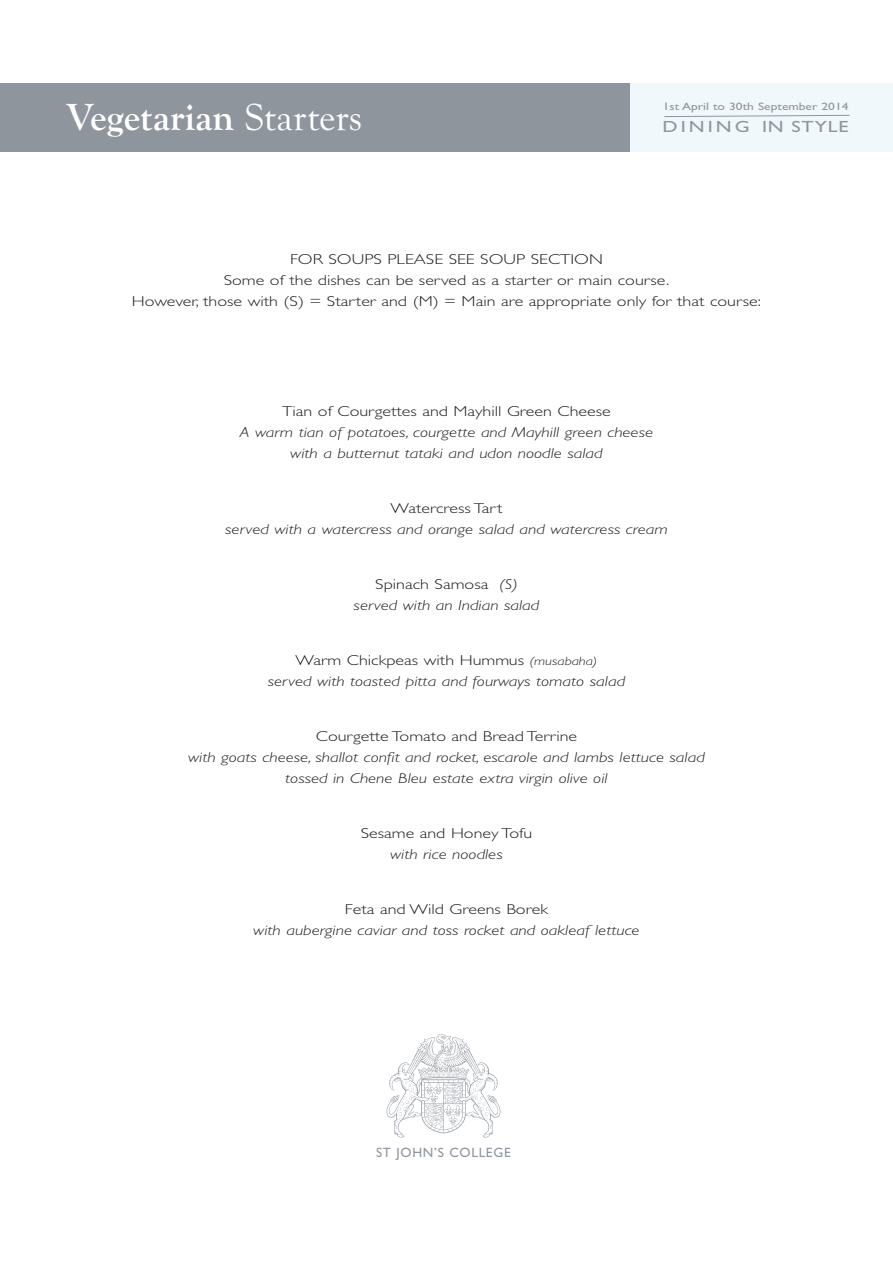
<style>
.page{position:relative;width:893px;height:1263px;background:#fff}
.page>*{position:absolute;margin:0;border:0;box-sizing:border-box;transform-origin:0 0}
.t1{font:700 39px "Goudy Old Style T";color:#fff}
.t2{font:16.2px "Gill Sans";letter-spacing:.095em;color:#8f959d;scale:1.25 1}
.t3{font:italic 300 14.4px/21px "Gill Sans";color:#231f20;text-align:center;scale:1.25 1}
.t4{font:300 14.4px/21px "Gill Sans";color:#231f20;text-align:center;scale:1.25 1}
.t5{font:13.5px "Gill Sans";letter-spacing:.05em;color:#8f959d}
.t6{font:10.8px "Gill Sans";color:#8f959d;scale:1.25 1}
.s1{font-weight:400}
.s2{font-style:normal}
.s3{font-size:12px}
</style>
<div class="page">
<div style="left:584px;top:83px;width:309px;height:68px;background:#f0f8fc"></div>
<div style="left:0;top:83px;width:629px;height:68px;background:#8f959d"></div>
<svg style="left:664px;top:114px;width:186px;height:3px"></svg>
<img style="left:386px;top:1034px;width:115px;height:104px">
<h1 class="t1" style="left:67px;top:93px;width:297px">Vegetarian <span class="s1">Starters</span></h1>
<p class="t6" style="left:663px;top:100px;width:150px">1st April to 30th September 2014</p>
<p class="t2" style="left:663px;top:117px;width:150px">DINING IN STYLE</p>
<p class="t4" style="left:132px;top:249px;width:505px">FOR SOUPS PLEASE SEE SOUP SECTION<br>Some of the dishes can be served as a starter or main course.<br>However, those with (S) = Starter and (M) = Main are appropriate only for that course:</p>
<p class="t4" style="left:282px;top:401px;width:264px">Tian of Courgettes and Mayhill Green Cheese</p>
<p class="t3" style="left:240px;top:422px;width:332px">A warm tian of potatoes, courgette and Mayhill green cheese with a butternut tataki and udon noodle salad</p>
<p class="t4" style="left:390px;top:498px;width:91px">Watercress Tart</p>
<p class="t3" style="left:225px;top:519px;width:355px">served with a watercress and orange salad and watercress cream</p>
<p class="t3" style="left:354px;top:574px;width:150px"><span class="s2">Spinach Samosa</span> (S) served with an Indian salad</p>
<p class="t3" style="left:268px;top:650px;width:287px"><span class="s2">Warm Chickpeas with Hummus</span> <span class="s3">(musabaha)<br></span>served with toasted pitta and fourways tomato salad</p>
<p class="t4" style="left:316px;top:726px;width:211px">Courgette Tomato and Bread Terrine</p>
<p class="t3" style="left:188px;top:747px;width:415px">with goats cheese, shallot confit and rocket, escarole and lambs lettuce salad tossed in Chene Bleu estate extra virgin olive oil</p>
<p class="t4" style="left:361px;top:823px;width:139px">Sesame and Honey Tofu</p>
<p class="t3" style="left:390px;top:844px;width:92px">with rice noodles</p>
<p class="t4" style="left:345px;top:899px;width:164px">Feta and Wild Greens Borek</p>
<p class="t3" style="left:253px;top:920px;width:311px">with aubergine caviar and toss rocket and oakleaf lettuce</p>
<p class="t5" style="left:376px;top:1144px;width:136px">ST JOHN’S COLLEGE</p>
</div>
